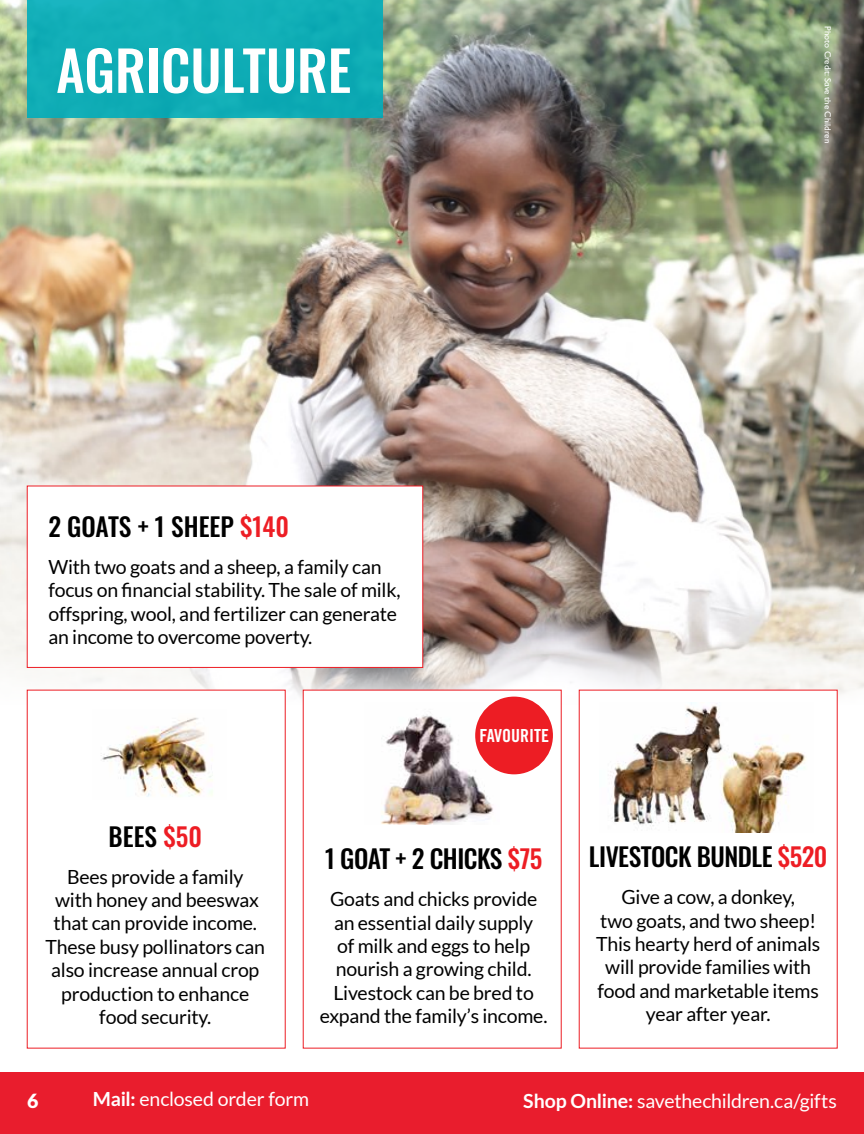
<style>
.page{position:relative;width:864px;height:1134px;background:#fff}
.page>*{position:absolute;margin:0;border:0;box-sizing:border-box;transform-origin:0 0}
.t1{font:500 54.9px "Oswald";color:#fff}
.t2{font:500 25.5px "Oswald";letter-spacing:-.02em;color:#000}
.t3{font:500 25.5px "Oswald";color:#000}
.t4{font:19.5px/23.4px "Lato";letter-spacing:-.01em;color:#000;text-align:center}
.t5{font:19.5px "Lato";letter-spacing:-.01em;color:#fff}
.t6{font:900 19.5px "Lato";color:#fff}
.t7{font:18px "Trade Gothic LT Std Bd Cn 20";color:#fff}
.t8{font:9px "Gill Sans Infant Std";color:#fff}
.s1{color:#ed1d24}
.s2{font-weight:700}
</style>
<div class="page">
<img style="left:0;top:0;width:864px;height:604px">
<svg style="left:0;top:604px;width:864px;height:185px"></svg>
<div style="left:0;top:1073px;width:864px;height:61px;background:#e91d2d"></div>
<div style="left:27px;top:486px;width:396px;height:182px;background:#fff;border:1px solid #ed1d24"></div>
<div style="left:27px;top:690px;width:258px;height:358px;background:#fff"></div>
<div style="left:303px;top:690px;width:258px;height:358px;background:#fff"></div>
<div style="left:579px;top:690px;width:258px;height:358px;background:#fff"></div>
<div style="left:27px;top:0;width:355px;height:118px;background:#10adb6"></div>
<img style="left:101px;top:717px;width:112px;height:80px">
<img style="left:381px;top:702px;width:119px;height:122px">
<img style="left:610px;top:702px;width:196px;height:131px">
<div style="left:475px;top:697px;width:78px;height:77px;background:#ed1d24;border-radius:50%"></div>
<h1 class="t1" style="left:56px;top:42px;width:297px">AGRICULTURE</h1>
<p class="t8" style="left:833px;top:26px;width:119px;rotate:90deg">Photo Credit: Save the Children</p>
<h2 class="t3" style="left:48px;top:513px;width:242px">2 GOATS + 1 SHEEP <span class="s1">$140</span></h2>
<p class="t4" style="left:48px;top:555px;width:354px;text-align:left">With two goats and a sheep, a family can focus on financial stability. The sale of milk, offspring, wool, and fertilizer can generate an income to overcome poverty.</p>
<p class="t7" style="left:479px;top:725px;width:71px">FAVOURITE</p>
<h2 class="t2" style="left:109px;top:823px;width:95px">BEES <span class="s1">$50</span></h2>
<p class="t4" style="left:46px;top:865px;width:221px">Bees provide a family<br>with honey and beeswax that can provide income.<br>These busy pollinators can also increase annual crop production to enhance food security.</p>
<h2 class="t2" style="left:325px;top:846px;width:219px">1 GOAT + 2 CHICKS <span class="s1">$75</span></h2>
<p class="t4" style="left:320px;top:887px;width:229px">Goats and chicks provide an essential daily supply<br>of milk and eggs to help nourish a growing child.<br>Livestock can be bred to expand the family’s income.</p>
<h2 class="t2" style="left:589px;top:844px;width:240px">LIVESTOCK BUNDLE <span class="s1">$520</span></h2>
<p class="t4" style="left:596px;top:885px;width:226px">Give a cow, a donkey,<br>two goats, and two sheep!<br>This hearty herd of animals will provide families with food and marketable items year after year.</p>
<p class="t6" style="left:27px;top:1090px;width:13px">6</p>
<p class="t5" style="left:93px;top:1089px;width:218px"><span class="s2">Mail:</span> enclosed order form</p>
<p class="t5" style="left:523px;top:1090px;width:315px"><span class="s2">Shop Online:</span> savethechildren.ca/gifts</p>
</div>
